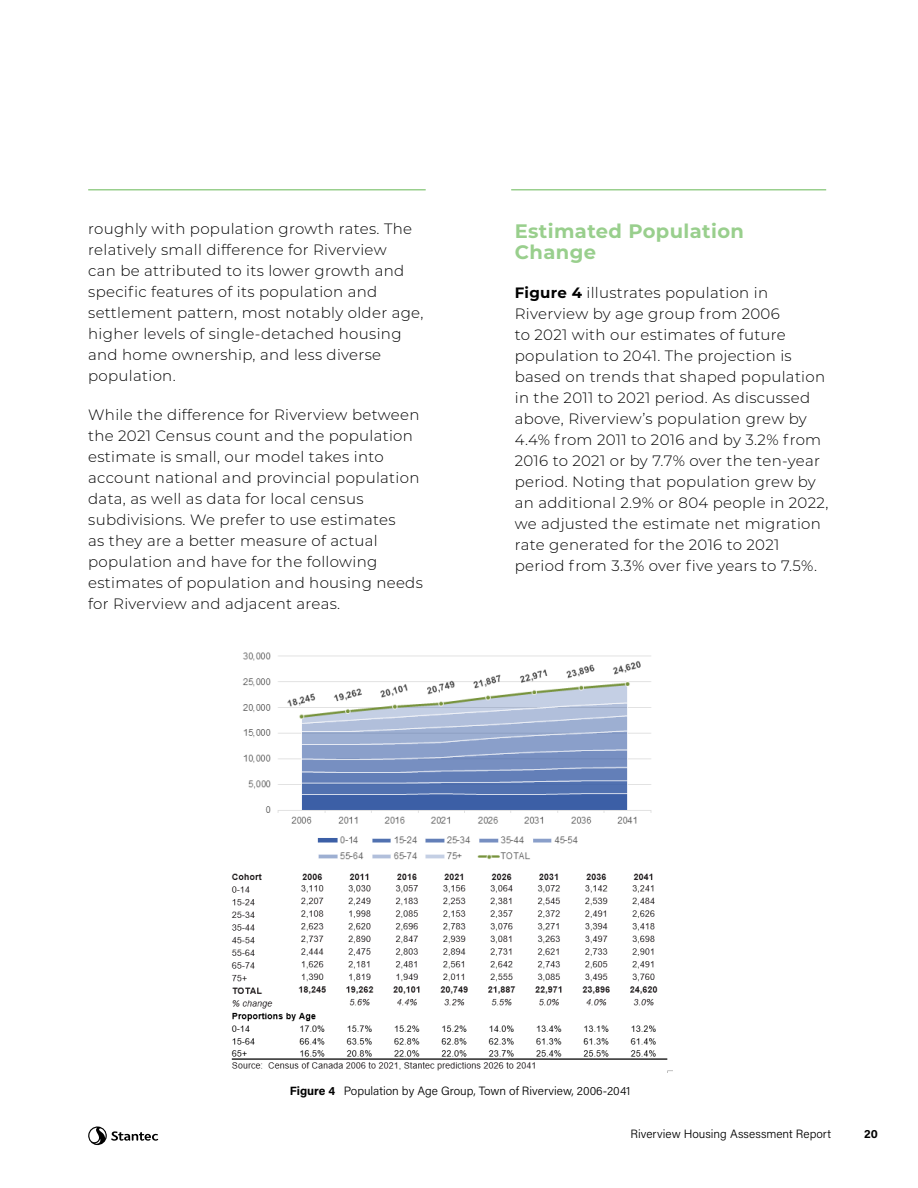
<style>
.page{position:relative;width:918px;height:1188px;background:#fff}
.page>*{position:absolute;margin:0;border:0;box-sizing:border-box;transform-origin:0 0}
.t1{font:700 19.5px/21px "Montserrat";letter-spacing:.02em;color:#99cf8d}
.t2{font:300 15px/21px "Montserrat";letter-spacing:.02em;color:#000}
.t3{font:300 12px "Acumin Pro";color:#000}
.t4{font:700 12px "Acumin Pro";color:#000}
.s1{font-weight:700}
</style>
<div class="page">
<svg style="left:88px;top:1126px;width:70px;height:19px"></svg>
<hr style="left:88px;top:189px;width:338px;height:1px;background:#99cf8d">
<hr style="left:511px;top:189px;width:315px;height:1px;background:#99cf8d">
<img style="left:243px;top:652px;width:409px;height:208px">
<img style="left:231px;top:873px;width:441px;height:199px">
<p class="t2" style="left:88px;top:218px;width:337px">roughly with population growth rates. The relatively small difference for Riverview<br>can be attributed to its lower growth and specific features of its population and settlement pattern, most notably older age, higher levels of single-detached housing and home ownership, and less diverse population.</p>
<p class="t2" style="left:88px;top:404px;width:336px">While the difference for Riverview between the 2021 Census count and the population estimate is small, our model takes into account national and provincial population data, as well as data for local census subdivisions. We prefer to use estimates<br>as they are a better measure of actual population and have for the following estimates of population and housing needs for Riverview and adjacent areas.</p>
<h1 class="t1" style="left:515px;top:220px;width:231px">Estimated Population<br>Change</h1>
<p class="t2" style="left:515px;top:282px;width:315px"><span class="s1">Figure 4</span> illustrates population in Riverview by age group from 2006<br>to 2021 with our estimates of future population to 2041. The projection is based on trends that shaped population in the 2011 to 2021 period. As discussed above, Riverview’s population grew by 4.4% from 2011 to 2016 and by 3.2% from 2016 to 2021 or by 7.7% over the ten-year period. Noting that population grew by an additional 2.9% or 804 people in 2022, we adjusted the estimate net migration rate generated for the 2016 to 2021 period from 3.3% over five years to 7.5%.</p>
<p class="t3" style="left:290px;top:1083px;width:342px"><span class="s1">Figure 4</span> Population by Age Group, Town of Riverview, 2006-2041</p>
<p class="t3" style="left:631px;top:1126px;width:202px">Riverview Housing Assessment Report</p>
<p class="t4" style="left:864px;top:1126px;width:15px">20</p>
</div>
